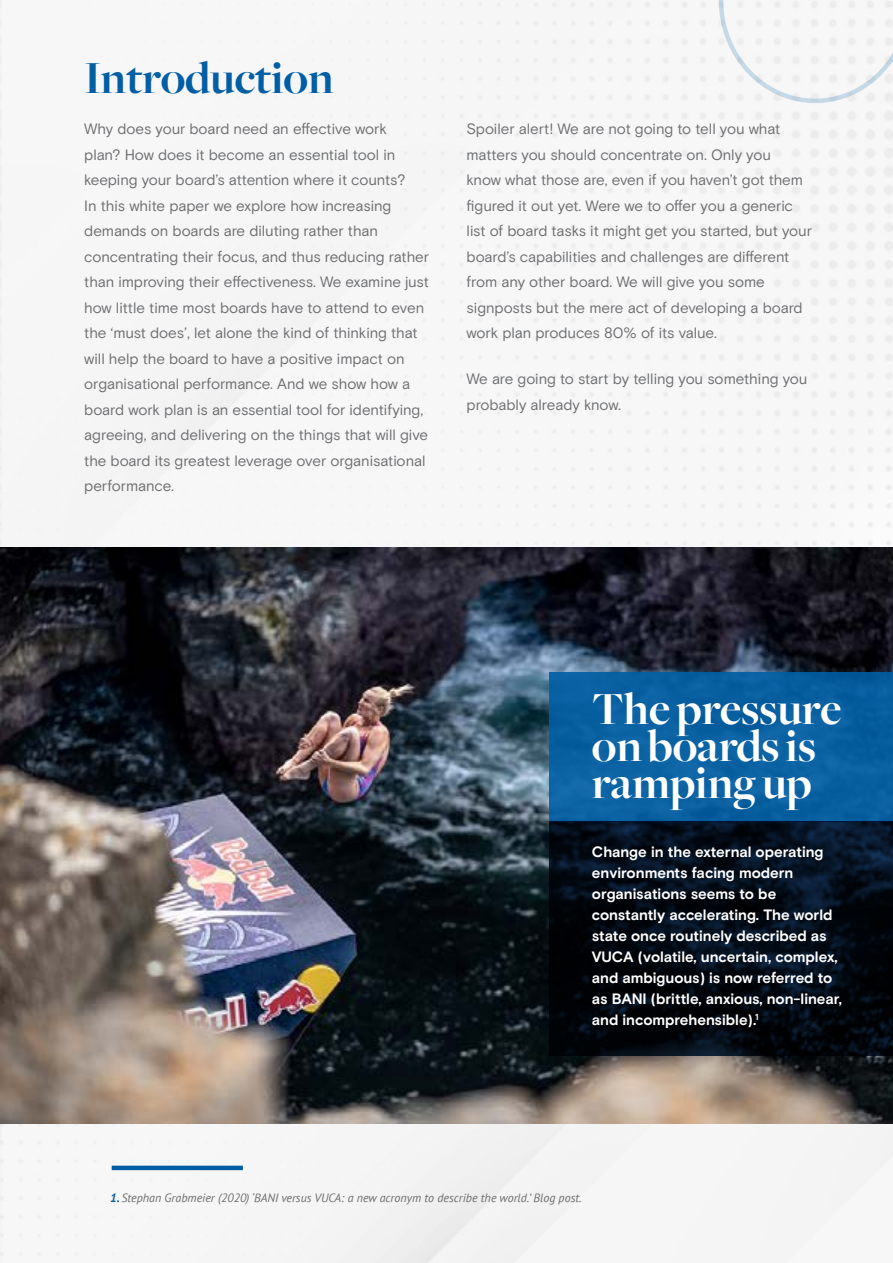
<style>
.page{position:relative;width:893px;height:1263px;background:#f6f6f6}
.page>*{position:absolute;margin:0;border:0;box-sizing:border-box;transform-origin:0 0}
.t1{font:700 47.7px/36.9px "Freight Big";color:#fff}
.t2{font:700 47.7px "Freight Big";letter-spacing:-.005em;color:#005ea4}
.t3{font:15px/25.5px "Basis Grotesque Pro";letter-spacing:-.01em;color:#6d6e71}
.t4{font:700 15px/21px "Basis Grotesque Pro";color:#fff}
.t5{font:italic 12px "PT Sans";color:#6d6e71}
.s1{font-weight:700;color:#005ea4}
</style>
<div class="page">
<img style="left:0;top:548px;width:893px;height:576px">
<div style="left:549px;top:672px;width:344px;height:150px;background:#0a61a2"></div>
<svg style="left:549px;top:822px;width:344px;height:233px;background:#030b15"></svg>
<svg style="left:719px;top:0;width:174px;height:103px"></svg>
<hr style="left:112px;top:1166px;width:131px;height:4px;background:#005ea4">
<h1 class="t2" style="left:84px;top:52px;width:251px">Introduction</h1>
<p class="t3" style="left:84px;top:117px;width:346px">Why does your board need an effective work<br>plan? How does it become an essential tool in keeping your board’s attention where it counts?<br>In this white paper we explore how increasing demands on boards are diluting rather than concentrating their focus, and thus reducing rather than improving their effectiveness. We examine just how little time most boards have to attend to even the ‘must does’, let alone the kind of thinking that will help the board to have a positive impact on organisational performance. And we show how a board work plan is an essential tool for identifying, agreeing, and delivering on the things that will give the board its greatest leverage over organisational performance.</p>
<p class="t3" style="left:467px;top:117px;width:347px">Spoiler alert! We are not going to tell you what matters you should concentrate on. Only you<br>know what those are, even if you haven’t got them figured it out yet. Were we to offer you a generic list of board tasks it might get you started, but your board’s capabilities and challenges are different from any other board. We will give you some signposts but the mere act of developing a board work plan produces 80% of its value.</p>
<p class="t3" style="left:467px;top:367px;width:342px">We are going to start by telling you something you probably already know.</p>
<h1 class="t1" style="left:592px;top:692px;width:251px">The pressure on boards is ramping up</h1>
<p class="t4" style="left:592px;top:841px;width:252px">Change in the external operating environments facing modern organisations seems to be constantly accelerating. The world state once routinely described as<br>VUCA (volatile, uncertain, complex, and ambiguous) is now referred to as BANI (brittle, anxious, non-linear, and incomprehensible).<sup>1</sup></p>
<p class="t5" style="left:110px;top:1190px;width:473px"><span class="s1">1.</span> Stephan Grabmeier (2020) ‘BANI versus VUCA: a new acronym to describe the world.’ Blog post.</p>
</div>
